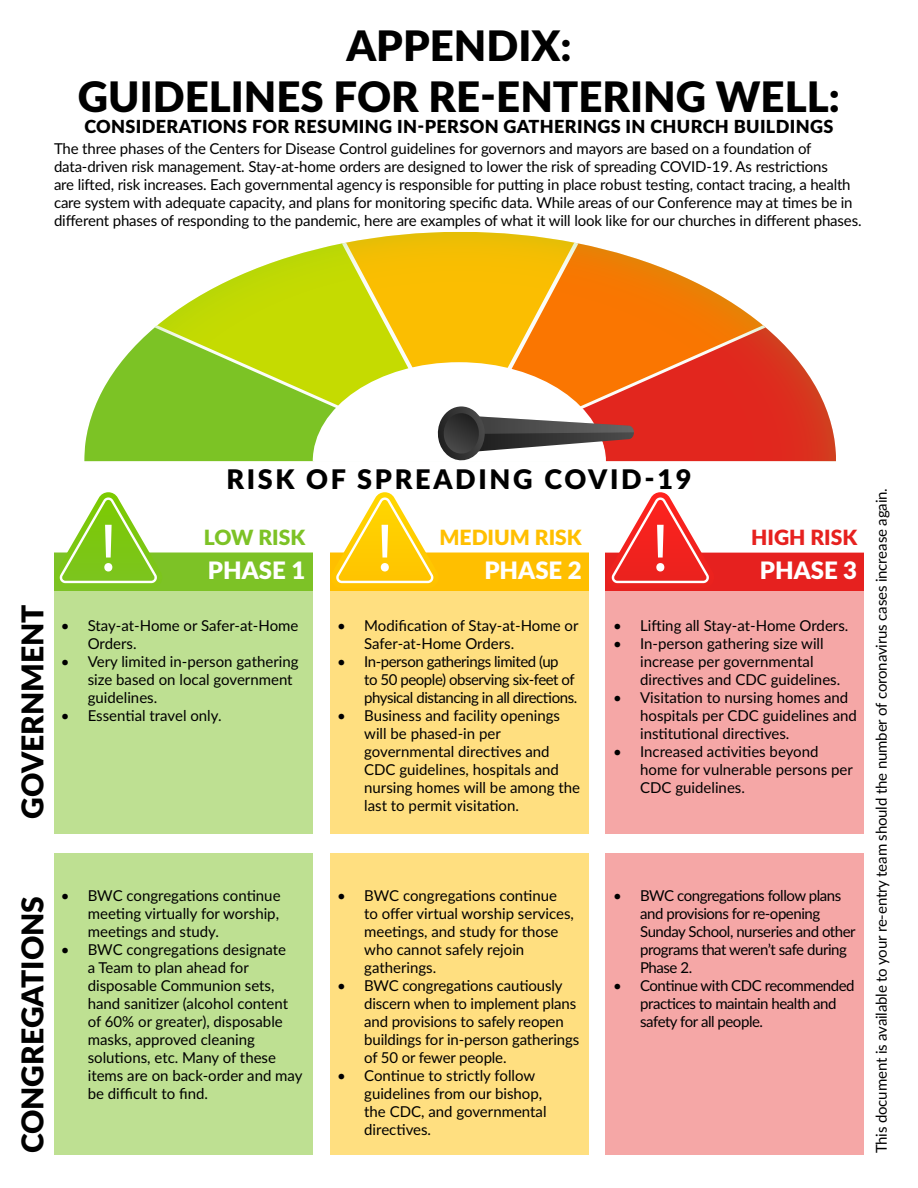
<style>
.page{position:relative;width:918px;height:1188px;background:#fff}
.page>*{position:absolute;margin:0;border:0;box-sizing:border-box;transform-origin:0 0}
.t1{font:900 42px "Lato";color:#000}
.t2{font:900 30px "Lato";color:#000}
.t3{font:900 27px "Lato";letter-spacing:.1em;color:#000}
.t4{font:900 24px "Lato";color:#fff}
.t5{font:900 21px "Lato";color:#ffbf00}
.t6{font:900 21px "Lato";color:#e6211f}
.t7{font:900 21px "Lato";color:#7dc226}
.t8{font:900 18px "Lato";letter-spacing:.02em;color:#000}
.t9{font:15px/18px "Lato";letter-spacing:-.01em;color:#000}
.t10{font:15px/18px "Lato";letter-spacing:-.03em;color:#000}
</style>
<div class="page">
<div style="left:54px;top:552px;width:258px;height:603px;background:#bee092"></div>
<div style="left:54px;top:553px;width:258px;height:38px;background:#7dc226"></div>
<div style="left:330px;top:552px;width:259px;height:603px;background:#ffdf80"></div>
<div style="left:330px;top:553px;width:259px;height:38px;background:#ffbf00"></div>
<div style="left:606px;top:552px;width:258px;height:603px;background:#f5a7a6"></div>
<div style="left:606px;top:553px;width:258px;height:38px;background:#e6211f"></div>
<svg style="left:84px;top:232px;width:752px;height:230px"></svg>
<div style="left:4px;top:834px;width:914px;height:19px;background:#fff"></div>
<svg style="left:611px;top:492px;width:98px;height:92px"></svg>
<svg style="left:336px;top:492px;width:98px;height:92px"></svg>
<svg style="left:56px;top:492px;width:105px;height:92px"></svg>
<p class="t1" style="left:346px;top:14px;width:227px">APPENDIX:</p>
<p class="t1" style="left:78px;top:65px;width:764px">GUIDELINES FOR RE-ENTERING WELL:</p>
<p class="t8" style="left:84px;top:113px;width:751px">CONSIDERATIONS FOR RESUMING IN-PERSON GATHERINGS IN CHURCH BUILDINGS</p>
<p class="t9" style="left:54px;top:139px;width:809px">The three phases of the Centers for Disease Control guidelines for governors and mayors are based on a foundation of data-driven risk management. Stay-at-home orders are designed to lower the risk of spreading COVID-19. As restrictions<br>are lifted, risk increases. Each governmental agency is responsible for putting in place robust testing, contact tracing, a health care system with adequate capacity, and plans for monitoring specific data. While areas of our Conference may at times be in different phases of responding to the pandemic, here are examples of what it will look like for our churches in different phases.</p>
<p class="t2" style="left:10px;top:819px;width:216px;rotate:-90deg">GOVERNMENT</p>
<p class="t2" style="left:10px;top:1153px;width:259px;rotate:-90deg">CONGREGATIONS</p>
<p class="t3" style="left:226px;top:459px;width:467px">RISK OF SPREADING COVID-19</p>
<p class="t7" style="left:204px;top:522px;width:103px">LOW RISK</p>
<p class="t5" style="left:439px;top:522px;width:144px">MEDIUM RISK</p>
<p class="t6" style="left:751px;top:522px;width:107px">HIGH RISK</p>
<p class="t4" style="left:208px;top:552px;width:99px">PHASE 1</p>
<p class="t4" style="left:484px;top:552px;width:99px">PHASE 2</p>
<p class="t4" style="left:760px;top:552px;width:99px">PHASE 3</p>
<p class="t9" style="left:88px;top:616px;width:212px;text-indent:-27px">• Stay-at-Home or Safer-at-Home<br>Orders.</p>
<p class="t9" style="left:88px;top:652px;width:212px;text-indent:-27px">• Very limited in-person gathering size based on local government guidelines.</p>
<p class="t9" style="left:61px;top:706px;width:162px">• Essential travel only.</p>
<p class="t9" style="left:88px;top:886px;width:194px;text-align:justify;text-indent:-27px">• BWC congregations continue meeting virtually for worship, meetings and study.</p>
<p class="t9" style="left:88px;top:940px;width:216px;text-indent:-27px">• BWC congregations designate<br>a Team to plan ahead for disposable Communion sets, hand sanitizer (alcohol content of 60% or greater), disposable masks, approved cleaning solutions, etc. Many of these items are on back-order and may be difficult to find.</p>
<p class="t9" style="left:364px;top:616px;width:216px;text-indent:-27px">• Modification of Stay-at-Home or<br>Safer-at-Home Orders.</p>
<p class="t10" style="left:364px;top:652px;width:215px;text-indent:-27px">• In-person gatherings limited (up<br>to 50 people) observing six-feet of physical distancing in all directions.</p>
<p class="t9" style="left:364px;top:706px;width:217px;text-indent:-27px">• Business and facility openings will be phased-in per governmental directives and<br>CDC guidelines, hospitals and nursing homes will be among the last to permit visitation.</p>
<p class="t9" style="left:364px;top:886px;width:211px;text-indent:-27px">• BWC congregations continue to offer virtual worship services, meetings, and study for those who cannot safely rejoin gatherings.</p>
<p class="t9" style="left:364px;top:976px;width:217px;text-indent:-27px">• BWC congregations cautiously discern when to implement plans and provisions to safely reopen buildings for in-person gatherings of 50 or fewer people.</p>
<p class="t9" style="left:364px;top:1066px;width:184px;text-indent:-27px">• Continue to strictly follow guidelines from our bishop, the CDC, and governmental directives.</p>
<p class="t9" style="left:613px;top:616px;width:237px">• Lifting all Stay-at-Home Orders.</p>
<p class="t9" style="left:640px;top:634px;width:202px;text-indent:-27px">• In-person gathering size will increase per governmental directives and CDC guidelines.</p>
<p class="t9" style="left:640px;top:688px;width:218px;text-indent:-27px">• Visitation to nursing homes and hospitals per CDC guidelines and institutional directives.</p>
<p class="t9" style="left:640px;top:742px;width:214px;text-indent:-27px">• Increased activities beyond home for vulnerable persons per<br>CDC guidelines.</p>
<p class="t10" style="left:640px;top:886px;width:217px;text-indent:-27px">• BWC congregations follow plans and provisions for re-opening<br>Sunday School, nurseries and other programs that weren’t safe during<br>Phase 2.</p>
<p class="t10" style="left:640px;top:976px;width:216px;text-indent:-27px">• Continue with CDC recommended practices to maintain health and safety for all people.</p>
<p class="t9" style="left:872px;top:1153px;width:667px;rotate:-90deg">This document is available to your re-entry team should the number of coronavirus cases increase again.</p>
</div>
